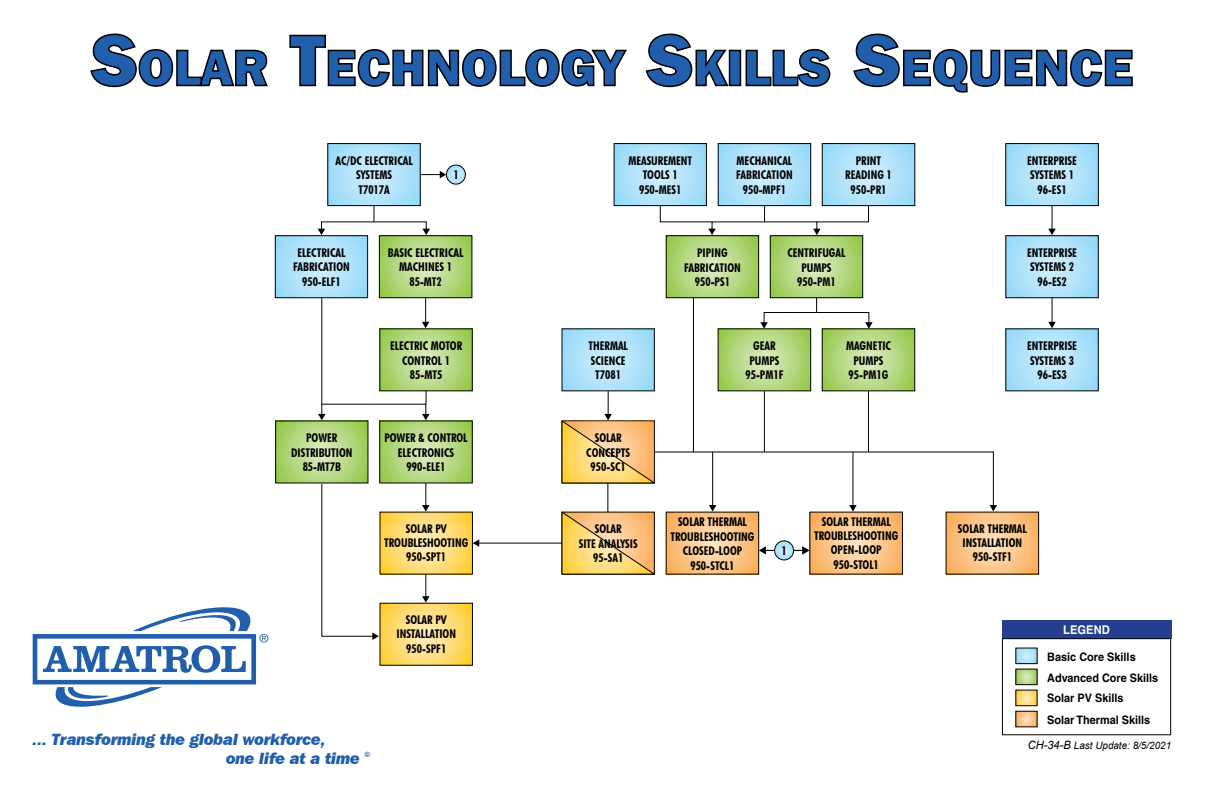
<style>
.page{position:relative;width:1224px;height:792px;background:#fff}
.page>*{position:absolute;margin:0;border:0;box-sizing:border-box;transform-origin:0 0}
.t1{font:800 50.4px "Franklin Gothic IT Cby BT";color:#215eac}
.t2{font:italic 800 16.3px/19.6px "Franklin Gothic IT Cby BT";letter-spacing:-.015em;color:#215eac}
.t3{font:700 condensed 12px/14.4px "Futura BT";color:#000;text-align:center}
.t4{font:700 12px "Helvetica";color:#fff;scale:.93 1}
.t5{font:700 11.7px/22.2px "Helvetica";color:#000;scale:.93 1}
.t6{font:italic 10.2px "Arial";color:#000}
.t7{font:italic 800 7.2px "Franklin Gothic IT Cby BT";color:#215eac}
.s1{font-size:72px}
.s2{font-size:11.5px}
</style>
<div class="page">
<div style="left:1002px;top:620px;width:169px;height:18px;background:#243f90"></div>
<svg style="left:1002px;top:638px;width:169px;height:97px"></svg>
<svg style="left:1017px;top:650px;width:19px;height:12px"></svg>
<div style="left:1015px;top:648px;width:23px;height:16px;border:1px solid #000"></div>
<svg style="left:1017px;top:692px;width:19px;height:12px"></svg>
<div style="left:1015px;top:690px;width:23px;height:16px;border:1px solid #000"></div>
<svg style="left:1017px;top:713px;width:19px;height:12px"></svg>
<svg style="left:1017px;top:671px;width:19px;height:12px"></svg>
<div style="left:1015px;top:669px;width:23px;height:16px;border:1px solid #000"></div>
<svg style="left:33px;top:607px;width:235px;height:100px"></svg>
<svg style="left:277px;top:422px;width:89px;height:59px;background:#b6d882"></svg>
<svg style="left:381px;top:422px;width:90px;height:59px;background:#b5d881"></svg>
<div style="left:379px;top:420px;width:94px;height:63px;border:1px solid #000"></div>
<svg style="left:616px;top:145px;width:89px;height:59px;background:#b1e2fa"></svg>
<div style="left:614px;top:143px;width:93px;height:63px;border:1px solid #000"></div>
<svg style="left:720px;top:145px;width:89px;height:59px;background:#b1e2fa"></svg>
<div style="left:718px;top:143px;width:93px;height:63px;border:1px solid #000"></div>
<svg style="left:824px;top:145px;width:89px;height:59px;background:#b1e2fa"></svg>
<div style="left:822px;top:143px;width:93px;height:63px;border:1px solid #000"></div>
<svg style="left:668px;top:237px;width:89px;height:59px;background:#b6d882"></svg>
<div style="left:666px;top:235px;width:93px;height:63px;border:1px solid #000"></div>
<svg style="left:772px;top:237px;width:89px;height:59px;background:#b6d882"></svg>
<div style="left:770px;top:235px;width:93px;height:63px;border:1px solid #000"></div>
<svg style="left:382px;top:514px;width:89px;height:59px;background:#ffdb74"></svg>
<svg style="left:422px;top:483px;width:8px;height:29px"></svg>
<svg style="left:382px;top:605px;width:89px;height:59px;background:#ffdb74"></svg>
<svg style="left:422px;top:574px;width:8px;height:29px"></svg>
<svg style="left:1007px;top:145px;width:90px;height:59px;background:#b0e2fa"></svg>
<div style="left:1005px;top:143px;width:94px;height:63px;border:1px solid #000"></div>
<svg style="left:1007px;top:237px;width:90px;height:59px;background:#b0e2fa"></svg>
<div style="left:1005px;top:235px;width:94px;height:63px;border:1px solid #000"></div>
<svg style="left:1048px;top:206px;width:8px;height:29px"></svg>
<svg style="left:1007px;top:330px;width:90px;height:59px;background:#b0e2fa"></svg>
<svg style="left:1048px;top:298px;width:8px;height:30px"></svg>
<svg style="left:760px;top:298px;width:113px;height:31px"></svg>
<hr style="left:693px;top:298px;width:1px;height:154px;background:#000">
<svg style="left:659px;top:204px;width:211px;height:31px"></svg>
<svg style="left:564px;top:330px;width:89px;height:59px;background:#b1e2fa"></svg>
<svg style="left:720px;top:330px;width:89px;height:59px;background:#b6d882"></svg>
<svg style="left:997px;top:514px;width:40px;height:59px;background:#fcc385"></svg>
<div style="left:946px;top:512px;width:93px;height:63px;border:1px solid #000"></div>
<svg style="left:824px;top:330px;width:89px;height:59px;background:#b6d882"></svg>
<svg style="left:277px;top:237px;width:89px;height:59px;background:#b1e2fa"></svg>
<div style="left:275px;top:235px;width:93px;height:63px;border:1px solid #000"></div>
<svg style="left:381px;top:237px;width:89px;height:59px;background:#b6d882"></svg>
<div style="left:379px;top:235px;width:93px;height:63px;border:1px solid #000"></div>
<svg style="left:329px;top:145px;width:90px;height:59px;background:#b0e2fa"></svg>
<div style="left:327px;top:143px;width:94px;height:63px;border:1px solid #000"></div>
<svg style="left:318px;top:205px;width:112px;height:30px"></svg>
<svg style="left:381px;top:330px;width:90px;height:59px;background:#b5d881"></svg>
<svg style="left:318px;top:391px;width:112px;height:29px"></svg>
<hr style="left:321px;top:298px;width:1px;height:106px;background:#000">
<svg style="left:422px;top:298px;width:7px;height:30px"></svg>
<svg style="left:420px;top:171px;width:26px;height:7px"></svg>
<svg style="left:446px;top:165px;width:19px;height:19px"></svg>
<div style="left:446px;top:165px;width:20px;height:20px;border:1px solid #000;border-radius:50%"></div>
<svg style="left:321px;top:483px;width:58px;height:157px"></svg>
<svg style="left:473px;top:391px;width:524px;height:184px"></svg>
<svg style="left:90px;top:33px;width:178px;height:55px"></svg>
<svg style="left:289px;top:34px;width:338px;height:53px"></svg>
<svg style="left:645px;top:33px;width:85px;height:55px"></svg>
<div style="left:729px;top:50px;width:12px;height:36px;border:2px solid #000"></div>
<svg style="left:745px;top:48px;width:86px;height:39px"></svg>
<svg style="left:853px;top:33px;width:280px;height:60px"></svg>
<h1 class="t1" style="left:90px;top:36px;width:1045px"><span class="s1">S</span>OLAR <span class="s1">T</span>ECHNOLOGY <span class="s1">S</span>KILLS <span class="s1">S</span>EQUENCE</h1>
<p class="t3" style="left:335px;top:153px;width:79px">AC/DC ELECTRICAL<br>SYSTEMS<br>T7017A</p>
<p class="t3" style="left:453px;top:168px;width:7px">1</p>
<p class="t3" style="left:293px;top:246px;width:58px">ELECTRICAL<br>FABRICATION<br>950-ELF1</p>
<p class="t3" style="left:388px;top:246px;width:77px">BASIC ELECTRICAL<br>MACHINES 1<br>85-MT2</p>
<p class="t3" style="left:390px;top:339px;width:74px">ELECTRIC MOTOR<br>CONTROL 1<br>85-MT5</p>
<p class="t3" style="left:291px;top:431px;width:63px">POWER<br>DISTRIBUTION<br>85-MT7B</p>
<p class="t3" style="left:384px;top:431px;width:85px">POWER &amp; CONTROL<br>ELECTRONICS<br>990-ELE1</p>
<p class="t3" style="left:384px;top:521px;width:86px">SOLAR PV<br>TROUBLESHOOTING<br>950-SPT1</p>
<p class="t3" style="left:396px;top:612px;width:61px">SOLAR PV<br>INSTALLATION<br>950-SPF1</p>
<h2 class="t2" style="left:226px;top:729px;width:135px;text-indent:-193px">... Transforming the global workforce,<br>one life at a time</h2>
<p class="t7" style="left:365px;top:750px;width:7px">©</p>
<p class="t3" style="left:628px;top:153px;width:65px">MEASUREMENT<br>TOOLS 1<br>950-MES1</p>
<p class="t3" style="left:736px;top:153px;width:58px">MECHANICAL<br>FABRICATION<br>950-MPF1</p>
<p class="t3" style="left:845px;top:153px;width:48px">PRINT<br>READING 1<br>950-PR1</p>
<p class="t3" style="left:1027px;top:153px;width:51px">ENTERPRISE<br>SYSTEMS 1<br>96-ES1</p>
<p class="t3" style="left:684px;top:246px;width:58px">PIPING<br>FABRICATION<br>950-PS1</p>
<p class="t3" style="left:787px;top:246px;width:60px">CENTRIFUGAL<br>PUMPS<br>950-PM1</p>
<p class="t3" style="left:1027px;top:246px;width:51px">ENTERPRISE<br>SYSTEMS 2<br>96-ES2</p>
<p class="t3" style="left:588px;top:339px;width:41px">THERMAL<br>SCIENCE<br>T7081</p>
<p class="t3" style="left:746px;top:339px;width:39px">GEAR<br>PUMPS<br>95-PM1F</p>
<p class="t3" style="left:846px;top:339px;width:47px">MAGNETIC<br>PUMPS<br>95-PM1G</p>
<p class="t3" style="left:1027px;top:339px;width:51px">ENTERPRISE<br>SYSTEMS 3<br>96-ES3</p>
<p class="t3" style="left:586px;top:431px;width:45px">SOLAR<br>CONCEPTS<br>950-SC1</p>
<p class="t3" style="left:579px;top:522px;width:60px">SOLAR<br>SITE ANALYSIS<br>95-SA1</p>
<p class="t3" style="left:670px;top:515px;width:86px">SOLAR THERMAL<br>TROUBLESHOOTING<br>CLOSED-LOOP<br>950-STCL1</p>
<p class="t3" style="left:814px;top:514px;width:86px">SOLAR THERMAL<br>TROUBLESHOOTING<br>OPEN-LOOP<br>950-STOL1</p>
<p class="t3" style="left:958px;top:521px;width:70px">SOLAR THERMAL<br>INSTALLATION<br>950-STF1</p>
<p class="t3" style="left:782px;top:543px;width:7px">1</p>
<p class="t4" style="left:1063px;top:623px;width:52px">LEGEND</p>
<p class="t5" style="left:1047px;top:646px;width:97px">Basic Core Skills</p>
<p class="t5" style="left:1047px;top:687px;width:112px">Solar PV Skills<br>Solar Thermal Skills</p>
<p class="t5" style="left:1047px;top:667px;width:121px">Advanced Core Skills</p>
<p class="t6" style="left:1028px;top:739px;width:145px"><span class="s2">CH-34-B</span> Last Update: 8/5/2021</p>
</div>
